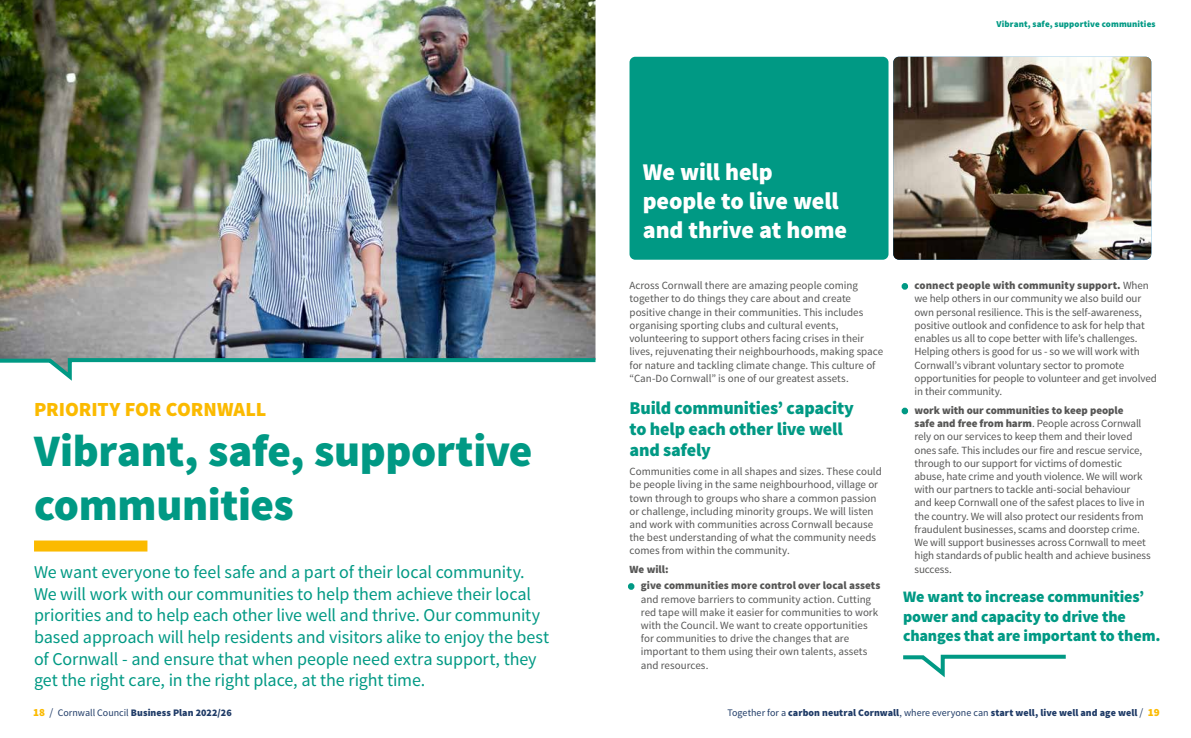
<style>
.page{position:relative;width:1191px;height:738px;background:#fff}
.page>*{position:absolute;margin:0;border:0;box-sizing:border-box;transform-origin:0 0}
.t1{font:900 45px/54px "Source Sans Pro";letter-spacing:-.01em;color:#009984}
.t2{font:900 24px/28.8px "Source Sans Pro";letter-spacing:-.005em;color:#fff}
.t3{font:900 20px "Source Sans Pro";color:#fbba00}
.Intro{font:18px/21.6px "Source Sans Pro";letter-spacing:-.01em;color:#009984}
.t4{font:900 18px/21px "Source Sans Pro";letter-spacing:-.01em;color:#009984}
.Q1{font:900 16px/19.2px "Source Sans Pro";letter-spacing:-.01em;color:#009984}
.Bull_1{font:11px/13.2px "Source Sans Pro";letter-spacing:-.01em;color:#575756}
.B1{font:11px/13.2px "Source Sans Pro";letter-spacing:-.005em;color:#575756}
.B1-2{font:900 11px "Source Sans Pro";color:#575756}
.t5{font:900 10px "Source Sans Pro";letter-spacing:.01em;color:#1f3b67}
.t6{font:900 9px "Source Sans Pro";letter-spacing:.01em;color:#009984}
.s1{color:#009984}
.s2{font-weight:900}
.s3{font-size:11px;color:#fbba00}
.s4{font-weight:400;font-size:11px}
.s5{font-weight:400}
</style>
<div class="page">
<img style="left:0;top:0;width:595px;height:356px">
<svg style="left:0;top:356px;width:596px;height:25px"></svg>
<div style="left:629px;top:57px;width:259px;height:202px;background:#009984;border-radius:6px"></div>
<img style="left:893px;top:57px;width:258px;height:202px">
<svg style="left:903px;top:654px;width:163px;height:24px"></svg>
<div style="left:34px;top:540px;width:113px;height:11px;background:#fbba00"></div>
<p class="t3" style="left:34px;top:396px;width:234px">PRIORITY FOR CORNWALL</p>
<h1 class="t1" style="left:34px;top:425px;width:500px">Vibrant, safe, supportive communities</h1>
<p class="Intro" style="left:34px;top:561px;width:517px">We want everyone to feel safe and a part of their local community.<br>We will work with our communities to help them achieve their local priorities and to help each other live well and thrive. Our community based approach will help residents and visitors alike to enjoy the best of Cornwall - and ensure that when people need extra support, they get the right care, in the right place, at the right time.</p>
<p class="t6" style="left:996px;top:18px;width:161px">Vibrant, safe, supportive communities</p>
<p class="t2" style="left:643px;top:159px;width:206px">We will help people to live well and thrive at home</p>
<p class="B1" style="left:629px;top:279px;width:255px">Across Cornwall there are amazing people coming together to do things they care about and create positive change in their communities. This includes organising sporting clubs and cultural events, volunteering to support others facing crises in their lives, rejuvenating their neighbourhoods, making space for nature and tackling climate change. This culture of “Can-Do Cornwall” is one of our greatest assets.</p>
<h2 class="t4" style="left:629px;top:398px;width:226px">Build communities’ capacity to help each other live well and safely</h2>
<p class="B1" style="left:629px;top:464px;width:254px">Communities come in all shapes and sizes. These could be people living in the same neighbourhood, village or town through to groups who share a common passion or challenge, including minority groups. We will listen and work with communities across Cornwall because the best understanding of what the community needs comes from within the community.</p>
<p class="B1-2" style="left:629px;top:562px;width:41px">We will:</p>
<p class="Bull_1" style="left:641px;top:579px;width:241px;text-indent:-11px"><span class="s1">•</span> <span class="s2">give communities more control over local assets </span>and remove barriers to community action. Cutting red tape will make it easier for communities to work with the Council. We want to create opportunities for communities to drive the changes that are important to them using their own talents, assets and resources.</p>
<p class="Bull_1" style="left:914px;top:279px;width:244px;text-indent:-11px"><span class="s1">•</span> <span class="s2">connect people with community support.</span> When we help others in our community we also build our own personal resilience. This is the self-awareness, positive outlook and confidence to ask for help that enables us all to cope better with life’s challenges.<br>Helping others is good for us - so we will work with Cornwall’s vibrant voluntary sector to promote opportunities for people to volunteer and get involved in their community.</p>
<p class="Bull_1" style="left:914px;top:403px;width:238px;text-indent:-11px"><span class="s1">•</span> <span class="s2">work with our communities to keep people<br>safe and free from harm</span>. People across Cornwall rely on our services to keep them and their loved ones safe. This includes our fire and rescue service, through to our support for victims of domestic abuse, hate crime and youth violence. We will work with our partners to tackle anti-social behaviour<br>and keep Cornwall one of the safest places to live in the country. We will also protect our residents from fraudulent businesses, scams and doorstep crime.<br>We will support businesses across Cornwall to meet high standards of public health and achieve business success.</p>
<p class="Q1" style="left:903px;top:587px;width:259px">We want to increase communities’ power and capacity to drive the changes that are important to them.</p>
<p class="t5" style="left:33px;top:706px;width:200px"><span class="s3">18</span> <span class="s4">/</span> <span class="s5">Cornwall Council</span> Business Plan 2022/26</p>
<p class="t5" style="left:727px;top:706px;width:434px"><span class="s5">Together for a</span> carbon neutral Cornwall<span class="s5">, where everyone can</span> start well, live well and age well <span class="s4">/</span> <span class="s3">19</span></p>
</div>
